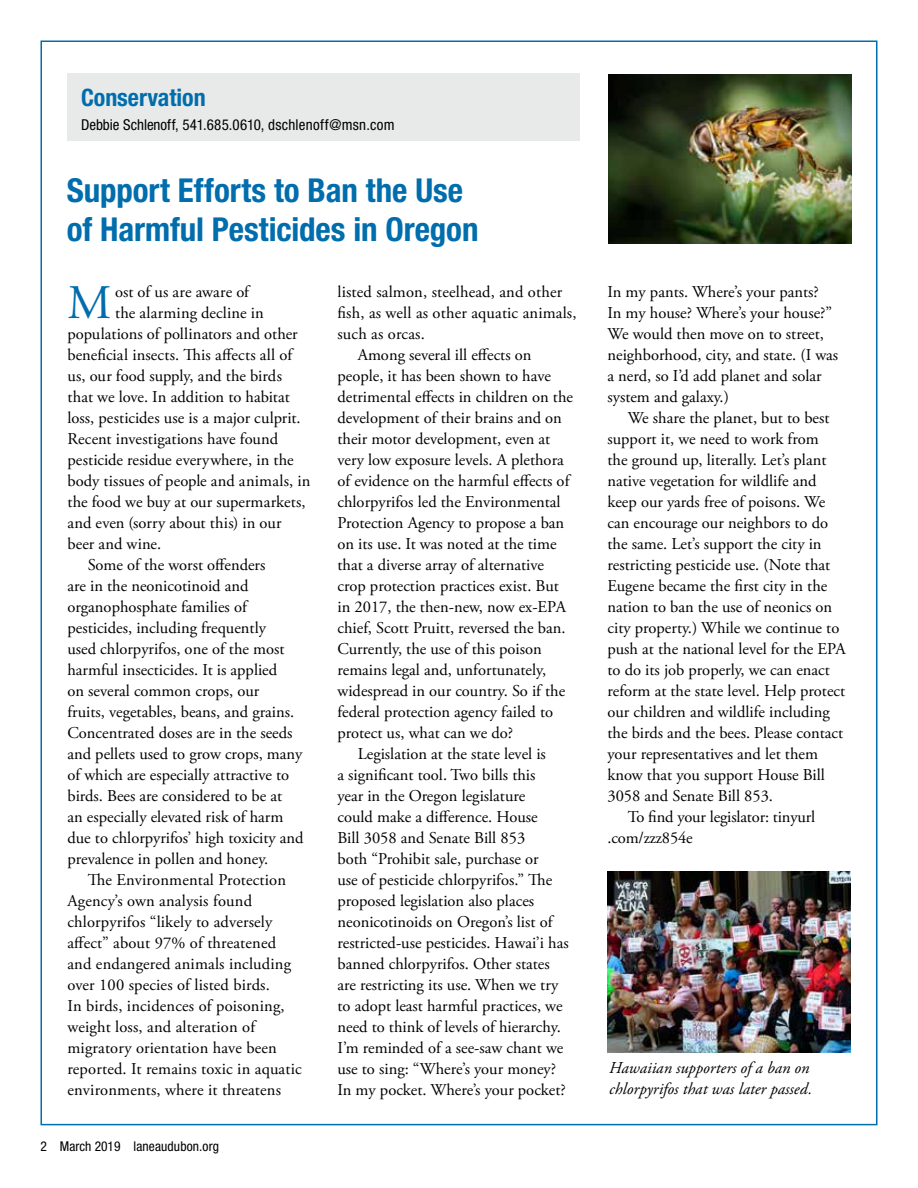
<style>
.page{position:relative;width:918px;height:1188px;background:#fff}
.page>*{position:absolute;margin:0;border:0;box-sizing:border-box;transform-origin:0 0}
.t1{font:48.15px "Adobe Garamond Pro";color:#006dad}
.t2{font:700 condensed 33px/39.6px "Helvetica Neue LT Std";letter-spacing:-.005em;color:#006dad}
.t3{font:700 condensed 24px "Helvetica Neue LT Std";color:#006dad}
.t4{font:16.5px/21px "Adobe Garamond Pro";color:#000}
.t5{font:italic 16.5px/21px "Adobe Garamond Pro";color:#000}
.t6{font:condensed 15px "Helvetica Neue LT Std";letter-spacing:.015em;color:#000}
.t7{font:condensed 13.5px "Helvetica Neue LT Std";letter-spacing:.01em;color:#000}
</style>
<div class="page">
<div style="left:68px;top:74px;width:512px;height:67px;background:#e8eaea"></div>
<img style="left:608px;top:871px;width:243px;height:181px">
<img style="left:608px;top:74px;width:243px;height:170px">
<h3 class="t3" style="left:81px;top:83px;width:126px">Conservation</h3>
<p class="t6" style="left:81px;top:116px;width:315px">Debbie Schlenoff, 541.685.0610, dschlenoff@msn.com</p>
<h2 class="t2" style="left:67px;top:170px;width:413px">Support Efforts to Ban the Use of Harmful Pesticides in Oregon</h2>
<h1 class="t1" style="left:67px;top:273px;width:45px">M</h1>
<p class="t4" style="left:115px;top:281px;width:135px">ost of us are aware of</p>
<p class="t4" style="left:115px;top:302px;width:150px">the alarming decline in</p>
<p class="t4" style="left:67px;top:323px;width:232px">populations of pollinators and other</p>
<p class="t4" style="left:67px;top:344px;width:226px">beneficial insects. This affects all of</p>
<p class="t4" style="left:67px;top:365px;width:216px">us, our food supply, and the birds</p>
<p class="t4" style="left:67px;top:386px;width:224px">that we love. In addition to habitat</p>
<p class="t4" style="left:67px;top:407px;width:235px">loss, pesticides use is a major culprit.</p>
<p class="t4" style="left:67px;top:428px;width:212px">Recent investigations have found</p>
<p class="t4" style="left:67px;top:449px;width:228px">pesticide residue everywhere, in the</p>
<p class="t4" style="left:67px;top:470px;width:245px">body tissues of people and animals, in</p>
<p class="t4" style="left:67px;top:491px;width:240px">the food we buy at our supermarkets,</p>
<p class="t4" style="left:67px;top:512px;width:216px">and even (sorry about this) in our</p>
<p class="t4" style="left:67px;top:533px;width:95px">beer and wine.</p>
<p class="t4" style="left:88px;top:554px;width:179px">Some of the worst offenders</p>
<p class="t4" style="left:67px;top:575px;width:183px">are in the neonicotinoid and</p>
<p class="t4" style="left:67px;top:596px;width:181px">organophosphate families of</p>
<p class="t4" style="left:67px;top:617px;width:200px">pesticides, including frequently</p>
<p class="t4" style="left:67px;top:638px;width:219px">used chlorpyrifos, one of the most</p>
<p class="t4" style="left:67px;top:659px;width:211px">harmful insecticides. It is applied</p>
<p class="t4" style="left:67px;top:680px;width:193px">on several common crops, our</p>
<p class="t4" style="left:67px;top:701px;width:228px">fruits, vegetables, beans, and grains.</p>
<p class="t4" style="left:67px;top:722px;width:227px">Concentrated doses are in the seeds</p>
<p class="t4" style="left:67px;top:743px;width:237px">and pellets used to grow crops, many</p>
<p class="t4" style="left:67px;top:765px;width:223px">of which are especially attractive to</p>
<p class="t4" style="left:67px;top:786px;width:216px">birds. Bees are considered to be at</p>
<p class="t4" style="left:67px;top:807px;width:217px">an especially elevated risk of harm</p>
<p class="t4" style="left:67px;top:828px;width:238px">due to chlorpyrifos’ high toxicity and</p>
<p class="t4" style="left:67px;top:849px;width:202px">prevalence in pollen and honey.</p>
<p class="t4" style="left:88px;top:870px;width:200px">The Environmental Protection</p>
<p class="t4" style="left:67px;top:891px;width:186px">Agency’s own analysis found</p>
<p class="t4" style="left:67px;top:912px;width:206px">chlorpyrifos “likely to adversely</p>
<p class="t4" style="left:67px;top:933px;width:210px">affect” about 97% of threatened</p>
<p class="t4" style="left:67px;top:954px;width:225px">and endangered animals including</p>
<p class="t4" style="left:67px;top:975px;width:204px">over 100 species of listed birds.</p>
<p class="t4" style="left:67px;top:996px;width:219px">In birds, incidences of poisoning,</p>
<p class="t4" style="left:67px;top:1017px;width:189px">weight loss, and alteration of</p>
<p class="t4" style="left:67px;top:1038px;width:211px">migratory orientation have been</p>
<p class="t4" style="left:67px;top:1059px;width:236px">reported. It remains toxic in aquatic</p>
<p class="t4" style="left:67px;top:1080px;width:215px">environments, where it threatens</p>
<p class="t7" style="left:40px;top:1138px;width:180px">2 March 2019 laneaudubon.org</p>
<p class="t4" style="left:337px;top:282px;width:226px">listed salmon, steelhead, and other</p>
<p class="t4" style="left:337px;top:303px;width:241px">fish, as well as other aquatic animals,</p>
<p class="t4" style="left:337px;top:324px;width:89px">such as orcas.</p>
<p class="t4" style="left:358px;top:345px;width:175px">Among several ill effects on</p>
<p class="t4" style="left:337px;top:366px;width:215px">people, it has been shown to have</p>
<p class="t4" style="left:337px;top:387px;width:237px">detrimental effects in children on the</p>
<p class="t4" style="left:337px;top:408px;width:226px">development of their brains and on</p>
<p class="t4" style="left:337px;top:429px;width:214px">their motor development, even at</p>
<p class="t4" style="left:337px;top:450px;width:228px">very low exposure levels. A plethora</p>
<p class="t4" style="left:337px;top:471px;width:233px">of evidence on the harmful effects of</p>
<p class="t4" style="left:337px;top:492px;width:225px">chlorpyrifos led the Environmental</p>
<p class="t4" style="left:337px;top:513px;width:228px">Protection Agency to propose a ban</p>
<p class="t4" style="left:337px;top:534px;width:221px">on its use. It was noted at the time</p>
<p class="t4" style="left:337px;top:555px;width:208px">that a diverse array of alternative</p>
<p class="t4" style="left:337px;top:576px;width:223px">crop protection practices exist. But</p>
<p class="t4" style="left:337px;top:597px;width:230px">in 2017, the then-new, now ex-EPA</p>
<p class="t4" style="left:337px;top:618px;width:230px">chief, Scott Pruitt, reversed the ban.</p>
<p class="t4" style="left:337px;top:639px;width:206px">Currently, the use of this poison</p>
<p class="t4" style="left:337px;top:660px;width:210px">remains legal and, unfortunately,</p>
<p class="t4" style="left:337px;top:681px;width:229px">widespread in our country. So if the</p>
<p class="t4" style="left:337px;top:702px;width:217px">federal protection agency failed to</p>
<p class="t4" style="left:337px;top:723px;width:177px">protect us, what can we do?</p>
<p class="t4" style="left:358px;top:744px;width:190px">Legislation at the state level is</p>
<p class="t4" style="left:337px;top:765px;width:200px">a significant tool. Two bills this</p>
<p class="t4" style="left:337px;top:786px;width:189px">year in the Oregon legislature</p>
<p class="t4" style="left:337px;top:807px;width:202px">could make a difference. House</p>
<p class="t4" style="left:337px;top:828px;width:189px">Bill 3058 and Senate Bill 853</p>
<p class="t4" style="left:337px;top:849px;width:203px">both “Prohibit sale, purchase or</p>
<p class="t4" style="left:337px;top:870px;width:216px">use of pesticide chlorpyrifos.” The</p>
<p class="t4" style="left:337px;top:891px;width:198px">proposed legislation also places</p>
<p class="t4" style="left:337px;top:912px;width:217px">neonicotinoids on Oregon’s list of</p>
<p class="t4" style="left:337px;top:933px;width:233px">restricted-use pesticides. Hawai’i has</p>
<p class="t4" style="left:337px;top:954px;width:214px">banned chlorpyrifos. Other states</p>
<p class="t4" style="left:337px;top:975px;width:222px">are restricting its use. When we try</p>
<p class="t4" style="left:337px;top:996px;width:227px">to adopt least harmful practices, we</p>
<p class="t4" style="left:337px;top:1017px;width:225px">need to think of levels of hierarchy.</p>
<p class="t4" style="left:337px;top:1038px;width:227px">I’m reminded of a see-saw chant we</p>
<p class="t4" style="left:337px;top:1059px;width:220px">use to sing: “Where’s your money?</p>
<p class="t4" style="left:337px;top:1080px;width:230px">In my pocket. Where’s your pocket?</p>
<p class="t4" style="left:607px;top:281px;width:232px">In my pants. Where’s your pants?<br>In my house? Where’s your house?”<br>We would then move on to street, neighborhood, city, and state. (I was a nerd, so I’d add planet and solar system and galaxy.)</p>
<p class="t4" style="left:628px;top:407px;width:203px">We share the planet, but to best</p>
<p class="t4" style="left:607px;top:428px;width:213px">support it, we need to work from</p>
<p class="t4" style="left:607px;top:449px;width:220px">the ground up, literally. Let’s plant</p>
<p class="t4" style="left:607px;top:470px;width:211px">native vegetation for wildlife and</p>
<p class="t4" style="left:607px;top:491px;width:219px">keep our yards free of poisons. We</p>
<p class="t4" style="left:607px;top:512px;width:222px">can encourage our neighbors to do</p>
<p class="t4" style="left:607px;top:533px;width:216px">the same. Let’s support the city in</p>
<p class="t4" style="left:607px;top:554px;width:224px">restricting pesticide use. (Note that</p>
<p class="t4" style="left:607px;top:575px;width:221px">Eugene became the first city in the</p>
<p class="t4" style="left:607px;top:596px;width:226px">nation to ban the use of neonics on</p>
<p class="t4" style="left:607px;top:617px;width:233px">city property.) While we continue to</p>
<p class="t4" style="left:607px;top:638px;width:240px">push at the national level for the EPA</p>
<p class="t4" style="left:607px;top:659px;width:224px">to do its job properly, we can enact</p>
<p class="t4" style="left:607px;top:680px;width:239px">reform at the state level. Help protect</p>
<p class="t4" style="left:607px;top:701px;width:224px">our children and wildlife including</p>
<p class="t4" style="left:607px;top:722px;width:237px">the birds and the bees. Please contact</p>
<p class="t4" style="left:607px;top:743px;width:212px">your representatives and let them</p>
<p class="t4" style="left:607px;top:765px;width:219px">know that you support House Bill</p>
<p class="t4" style="left:607px;top:786px;width:167px">3058 and Senate Bill 853.</p>
<p class="t4" style="left:628px;top:807px;width:189px">To find your legislator: tinyurl</p>
<p class="t4" style="left:607px;top:828px;width:87px">.com/zzz854e</p>
<p class="t5" style="left:609px;top:1058px;width:205px">Hawaiian supporters of a ban on chlorpyrifos that was later passed.</p>
</div>
